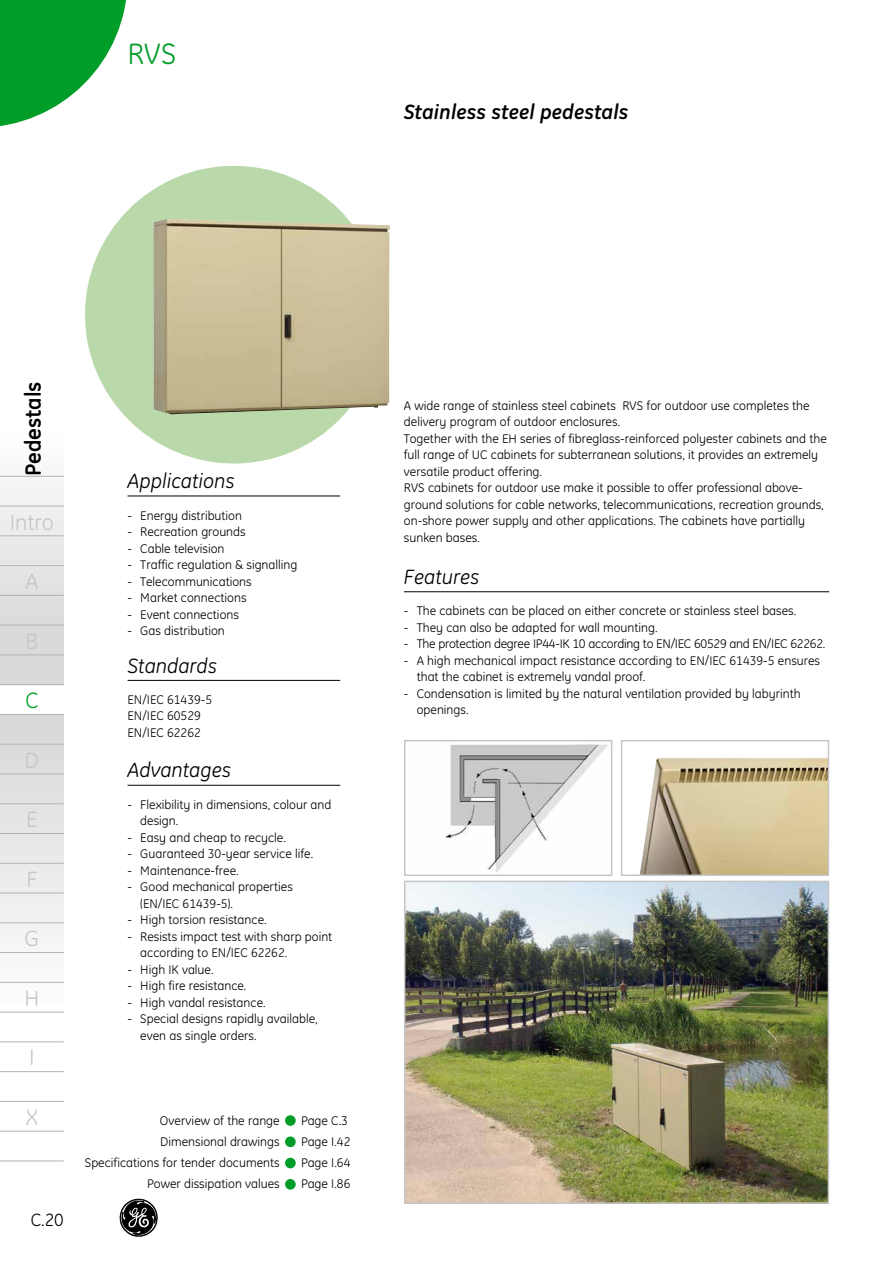
<style>
.page{position:relative;width:893px;height:1263px;background:#fff}
.page>*{position:absolute;margin:0;border:0;box-sizing:border-box;transform-origin:0 0}
.t1{font:30px "GE Inspira";color:#009e29}
.t2{font:22.5px "GE Inspira";color:#c5c6c8}
.t3{font:700 22.5px "GE Inspira";color:#000}
.t4{font:22.5px "GE Inspira";color:#009e29}
.t5{font:italic 21px "GE Inspira";color:#000}
.t6{font:italic 700 21px "GE Inspira";color:#000}
.t7{font:18px "GE Inspira";color:#000}
.t8{font:12.75px/16.5px "GE Inspira";color:#000}
.t9{font:12.75px "GE Inspira";letter-spacing:-.02em;color:#000}
</style>
<div class="page">
<div style="left:0;top:714px;width:64px;height:289px;background:linear-gradient(to bottom,#d5d6d8,#fcfcfc)"></div>
<div style="left:0;top:395px;width:64px;height:290px;background:linear-gradient(to bottom,#fff,#d2d4d5)"></div>
<hr style="left:0;top:476px;width:64px;height:1px;background:#b1b3b5">
<hr style="left:0;top:506px;width:64px;height:1px;background:#b1b3b5">
<hr style="left:0;top:535px;width:64px;height:1px;background:#b1b3b5">
<hr style="left:0;top:565px;width:64px;height:1px;background:#b1b3b5">
<hr style="left:0;top:595px;width:64px;height:1px;background:#b1b3b5">
<hr style="left:0;top:625px;width:64px;height:1px;background:#b1b3b5">
<hr style="left:0;top:654px;width:64px;height:1px;background:#b1b3b5">
<hr style="left:0;top:684px;width:64px;height:1px;background:#b1b3b5">
<hr style="left:0;top:714px;width:64px;height:1px;background:#b1b3b5">
<hr style="left:0;top:744px;width:64px;height:1px;background:#b1b3b5">
<hr style="left:0;top:773px;width:64px;height:1px;background:#b1b3b5">
<hr style="left:0;top:803px;width:64px;height:1px;background:#b1b3b5">
<hr style="left:0;top:833px;width:64px;height:1px;background:#b1b3b5">
<hr style="left:0;top:863px;width:64px;height:1px;background:#b1b3b5">
<hr style="left:0;top:893px;width:64px;height:1px;background:#b1b3b5">
<hr style="left:0;top:922px;width:64px;height:1px;background:#b1b3b5">
<hr style="left:0;top:952px;width:64px;height:1px;background:#b1b3b5">
<hr style="left:0;top:982px;width:64px;height:1px;background:#b1b3b5">
<hr style="left:0;top:1012px;width:64px;height:1px;background:#b1b3b5">
<hr style="left:0;top:1041px;width:64px;height:1px;background:#b1b3b5">
<hr style="left:0;top:1071px;width:64px;height:1px;background:#b1b3b5">
<hr style="left:0;top:1101px;width:64px;height:1px;background:#b1b3b5">
<hr style="left:0;top:1131px;width:64px;height:1px;background:#b1b3b5">
<hr style="left:0;top:1160px;width:64px;height:1px;background:#b1b3b5">
<svg style="left:119px;top:1198px;width:39px;height:39px"></svg>
<svg style="left:0;top:0;width:126px;height:126px"></svg>
<div style="left:85px;top:166px;width:298px;height:297px;background:#bad9ab;border-radius:50%"></div>
<hr style="left:128px;top:496px;width:212px;height:1px;background:#000">
<hr style="left:128px;top:680px;width:212px;height:1px;background:#000">
<hr style="left:128px;top:785px;width:212px;height:1px;background:#000">
<hr style="left:404px;top:591px;width:425px;height:1px;background:#000">
<div style="left:285px;top:1115px;width:11px;height:11px;background:#009e29;border-radius:50%"></div>
<div style="left:285px;top:1136px;width:11px;height:11px;background:#009e29;border-radius:50%"></div>
<div style="left:285px;top:1158px;width:11px;height:10px;background:#009e29;border-radius:50%"></div>
<div style="left:285px;top:1179px;width:11px;height:10px;background:#009e29;border-radius:50%"></div>
<img style="left:153px;top:219px;width:237px;height:195px">
<img style="left:445px;top:744px;width:163px;height:128px">
<div style="left:404px;top:740px;width:208px;height:136px;border:2px solid #c5c6c8"></div>
<img style="left:640px;top:758px;width:186px;height:115px">
<div style="left:621px;top:740px;width:208px;height:136px;border:2px solid #c5c6c8"></div>
<img style="left:407px;top:884px;width:419px;height:317px">
<div style="left:404px;top:881px;width:425px;height:323px;border:2px solid #c5c6c8"></div>
<h1 class="t1" style="left:128px;top:36px;width:50px">RVS</h1>
<h3 class="t6" style="left:404px;top:98px;width:226px">Stainless steel pedestals</h3>
<h2 class="t3" style="left:19px;top:476px;width:96px;rotate:-90deg">Pedestals</h2>
<h2 class="t2" style="left:10px;top:509px;width:46px">Intro</h2>
<h2 class="t2" style="left:25px;top:568px;width:14px">A</h2>
<h2 class="t4" style="left:25px;top:687px;width:15px">C</h2>
<h2 class="t2" style="left:25px;top:747px;width:16px">D</h2>
<h2 class="t2" style="left:26px;top:806px;width:13px">E</h2>
<h2 class="t2" style="left:26px;top:866px;width:13px">F</h2>
<h2 class="t2" style="left:25px;top:926px;width:16px">G</h2>
<h2 class="t2" style="left:24px;top:985px;width:16px">H</h2>
<h2 class="t2" style="left:29px;top:1045px;width:7px">I</h2>
<h2 class="t2" style="left:26px;top:1104px;width:14px">X</h2>
<h3 class="t7" style="left:31px;top:1209px;width:35px">C.20</h3>
<h3 class="t5" style="left:128px;top:468px;width:108px">Applications</h3>
<p class="t8" style="left:128px;top:507px;width:116px">- Energy distribution</p>
<p class="t8" style="left:128px;top:523px;width:120px">- Recreation grounds</p>
<p class="t8" style="left:128px;top:540px;width:98px">- Cable television</p>
<p class="t8" style="left:128px;top:556px;width:171px">- Traffic regulation &amp; signalling</p>
<p class="t8" style="left:128px;top:573px;width:126px">- Telecommunications</p>
<p class="t8" style="left:128px;top:589px;width:120px">- Market connections</p>
<p class="t8" style="left:128px;top:606px;width:113px">- Event connections</p>
<p class="t8" style="left:128px;top:622px;width:99px">- Gas distribution</p>
<h3 class="t5" style="left:128px;top:653px;width:91px">Standards</h3>
<p class="t8" style="left:128px;top:691px;width:86px">EN/IEC 61439-5<br>EN/IEC 60529<br>EN/IEC 62262</p>
<h3 class="t5" style="left:128px;top:758px;width:105px">Advantages</h3>
<p class="t8" style="left:140px;top:796px;width:193px;text-indent:-13px">- Flexibility in dimensions, colour and design.</p>
<p class="t8" style="left:128px;top:829px;width:160px">- Easy and cheap to recycle.</p>
<p class="t8" style="left:128px;top:846px;width:187px">- Guaranteed 30-year service life.</p>
<p class="t8" style="left:128px;top:862px;width:113px">- Maintenance-free.</p>
<p class="t8" style="left:140px;top:879px;width:154px;text-indent:-13px">- Good mechanical properties (EN/IEC 61439-5).</p>
<p class="t8" style="left:128px;top:912px;width:141px">- High torsion resistance.</p>
<p class="t8" style="left:140px;top:928px;width:194px;text-indent:-13px">- Resists impact test with sharp point according to EN/IEC 62262.</p>
<p class="t8" style="left:128px;top:961px;width:88px">- High IK value.</p>
<p class="t8" style="left:128px;top:978px;width:120px">- High fire resistance.</p>
<p class="t8" style="left:128px;top:994px;width:140px">- High vandal resistance.</p>
<p class="t8" style="left:140px;top:1011px;width:179px;text-indent:-13px">- Special designs rapidly available, even as single orders.</p>
<p class="t8" style="left:85px;top:1110px;width:196px;line-height:21px;text-align:right">Overview of the range<br>Dimensional drawings<br>Specifications for tender documents<br>Power dissipation values</p>
<p class="t8" style="left:301px;top:1110px;width:51px;line-height:21px">Page C.3<br>Page I.42<br>Page I.64<br>Page I.86</p>
<p class="t8" style="left:404px;top:397px;width:424px">A wide range of stainless steel cabinets RVS for outdoor use completes the delivery program of outdoor enclosures.<br>Together with the EH series of fibreglass-reinforced polyester cabinets and the full range of UC cabinets for subterranean solutions, it provides an extremely versatile product offering.<br>RVS cabinets for outdoor use make it possible to offer professional above&shy;ground solutions for cable networks, telecommunications, recreation grounds, on-shore power supply and other applications. The cabinets have partially sunken bases.</p>
<h3 class="t5" style="left:404px;top:564px;width:77px">Features</h3>
<p class="t8" style="left:404px;top:603px;width:394px">- The cabinets can be placed on either concrete or stainless steel bases.</p>
<p class="t8" style="left:404px;top:619px;width:255px">- They can also be adapted for wall mounting.</p>
<p class="t9" style="left:404px;top:637px;width:423px">- The protection degree IP44-IK 10 according to EN/IEC 60529 and EN/IEC 62262.</p>
<p class="t8" style="left:417px;top:652px;width:405px;text-indent:-13px">- A high mechanical impact resistance according to EN/IEC 61439-5 ensures that the cabinet is extremely vandal proof.</p>
<p class="t8" style="left:417px;top:685px;width:385px;text-indent:-13px">- Condensation is limited by the natural ventilation provided by labyrinth openings.</p>
</div>
